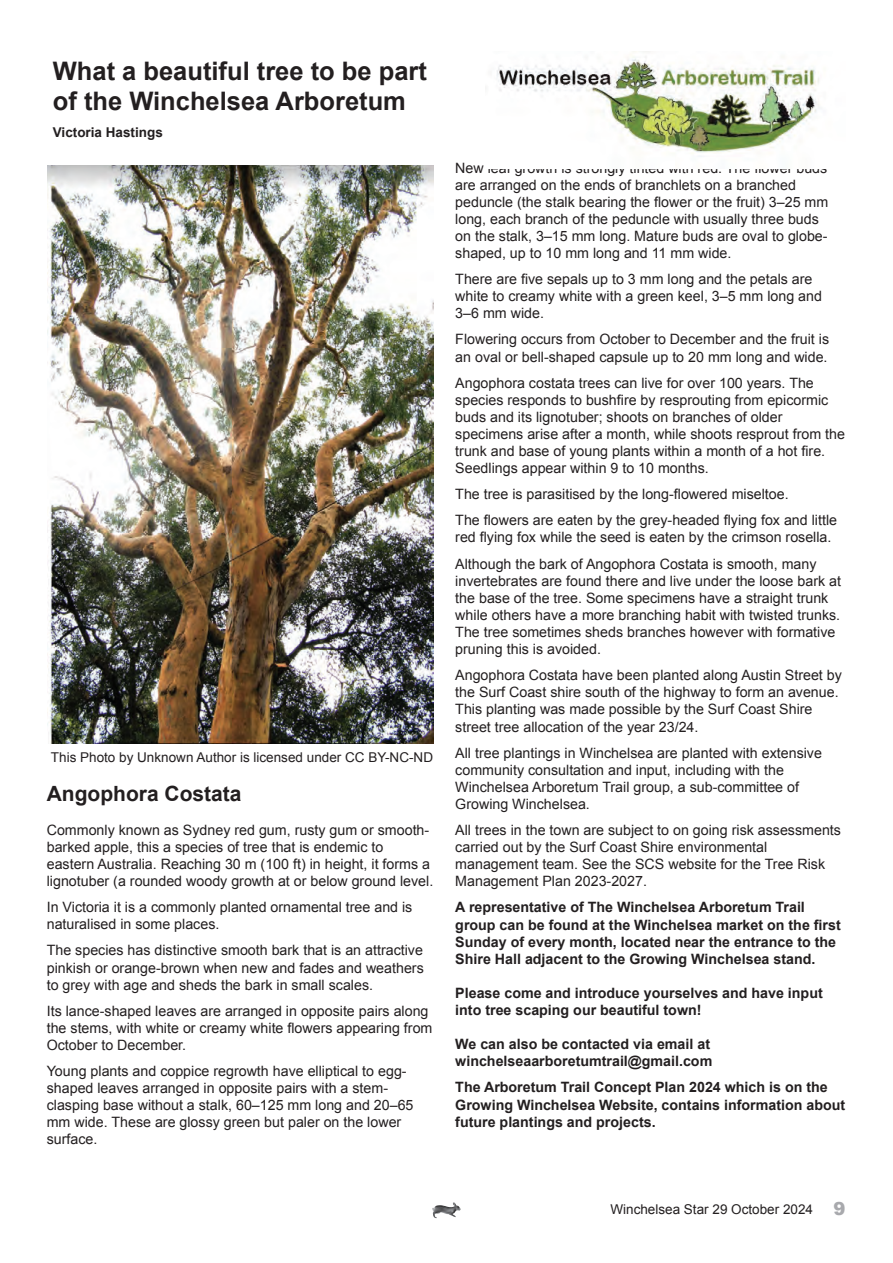
<style>
.page{position:relative;width:893px;height:1263px;background:#fff}
.page>*{position:absolute;margin:0;border:0;box-sizing:border-box;transform-origin:0 0}
.t1{font:700 25.5px/30.6px "Arial";color:#231f20}
.t2{font:700 21px "Arial";color:#231f20}
.t3{font:14.25px/17.1px "Arial";color:#231f20}
.t4{font:700 14.25px/17.1px "Arial";color:#231f20}
.t5{font:13.5px "Arial";color:#231f20}
.t6{font:700 13.5px "Arial";color:#231f20}
.s1{font-weight:900;font-size:18px;color:#a8a9ad}
</style>
<div class="page">
<img style="left:432px;top:1202px;width:29px;height:16px">
<img style="left:497px;top:56px;width:322px;height:101px">
<img style="left:47px;top:166px;width:387px;height:578px">
<h1 class="t1" style="left:53px;top:56px;width:376px">What a beautiful tree to be part of the Winchelsea Arboretum</h1>
<p class="t6" style="left:53px;top:124px;width:112px">Victoria Hastings</p>
<p class="t5" style="left:51px;top:749px;width:384px">This Photo by Unknown Author is licensed under CC BY-NC-ND</p>
<h2 class="t2" style="left:47px;top:779px;width:196px">Angophora Costata</h2>
<p class="t3" style="left:47px;top:821px;width:388px">Commonly known as Sydney red gum, rusty gum or smooth&shy;barked apple, this a species of tree that is endemic to eastern Australia. Reaching 30 m (100 ft) in height, it forms a lignotuber (a rounded woody growth at or below ground level.</p>
<p class="t3" style="left:47px;top:899px;width:367px">In Victoria it is a commonly planted ornamental tree and is naturalised in some places.</p>
<p class="t3" style="left:47px;top:942px;width:379px;text-align:justify">The species has distinctive smooth bark that is an attractive pinkish or orange-brown when new and fades and weathers to grey with age and sheds the bark in small scales.</p>
<p class="t3" style="left:47px;top:1002px;width:387px">Its lance-shaped leaves are arranged in opposite pairs along the stems, with white or creamy white flowers appearing from<br>October to December.</p>
<p class="t3" style="left:47px;top:1063px;width:368px">Young plants and coppice regrowth have elliptical to egg&shy;shaped leaves arranged in opposite pairs with a stem&shy;clasping base without a stalk, 60–125 mm long and 20–65 mm wide. These are glossy green but paler on the lower surface.</p>
<p class="t3" style="left:455px;top:159px;width:375px">New leaf growth is strongly tinted with red. The flower buds are arranged on the ends of branchlets on a branched peduncle (the stalk bearing the flower or the fruit) 3–25 mm long, each branch of the peduncle with usually three buds on the stalk, 3–15 mm long. Mature buds are oval to globe&shy;shaped, up to 10 mm long and 11 mm wide.</p>
<p class="t3" style="left:455px;top:271px;width:368px">There are five sepals up to 3 mm long and the petals are white to creamy white with a green keel, 3–5 mm long and<br>3–6 mm wide.</p>
<p class="t3" style="left:455px;top:331px;width:375px">Flowering occurs from October to December and the fruit is an oval or bell-shaped capsule up to 20 mm long and wide.</p>
<p class="t3" style="left:455px;top:374px;width:391px">Angophora costata trees can live for over 100 years. The species responds to bushfire by resprouting from epicormic buds and its lignotuber; shoots on branches of older specimens arise after a month, while shoots resprout from the trunk and base of young plants within a month of a hot fire.<br>Seedlings appear within 9 to 10 months.</p>
<p class="t3" style="left:455px;top:481px;width:383px;line-height:26.1px">The tree is parasitised by the long-flowered miseltoe.<br>The flowers are eaten by the grey-headed flying fox and little</p>
<p class="t3" style="left:455px;top:525px;width:378px;line-height:26.1px">red flying fox while the seed is eaten by the crimson rosella.<br>Although the bark of Angophora Costata is smooth, many</p>
<p class="t3" style="left:455px;top:572px;width:387px">invertebrates are found there and live under the loose bark at the base of the tree. Some specimens have a straight trunk while others have a more branching habit with twisted trunks.<br>The tree sometimes sheds branches however with formative pruning this is avoided.</p>
<p class="t3" style="left:455px;top:667px;width:388px">Angophora Costata have been planted along Austin Street by the Surf Coast shire south of the highway to form an avenue.<br>This planting was made possible by the Surf Coast Shire street tree allocation of the year 23/24.</p>
<p class="t3" style="left:455px;top:744px;width:368px">All tree plantings in Winchelsea are planted with extensive community consultation and input, including with the Winchelsea Arboretum Trail group, a sub-committee of Growing Winchelsea.</p>
<p class="t3" style="left:455px;top:822px;width:387px">All trees in the town are subject to on going risk assessments carried out by the Surf Coast Shire environmental management team. See the SCS website for the Tree Risk Management Plan 2023-2027.</p>
<p class="t4" style="left:455px;top:899px;width:387px">A representative of The Winchelsea Arboretum Trail group can be found at the Winchelsea market on the first Sunday of every month, located near the entrance to the Shire Hall adjacent to the Growing Winchelsea stand.</p>
<p class="t4" style="left:455px;top:985px;width:369px">Please come and introduce yourselves and have input into tree scaping our beautiful town!</p>
<p class="t4" style="left:455px;top:1036px;width:259px">We can also be contacted via email at winchelseaarboretumtrail@gmail.com</p>
<p class="t4" style="left:455px;top:1079px;width:391px">The Arboretum Trail Concept Plan 2024 which is on the<br>Growing Winchelsea Website, contains information about future plantings and projects.</p>
<p class="t5" style="left:610px;top:1200px;width:237px">Winchelsea Star 29 October 2024 <span class="s1">9</span></p>
</div>
